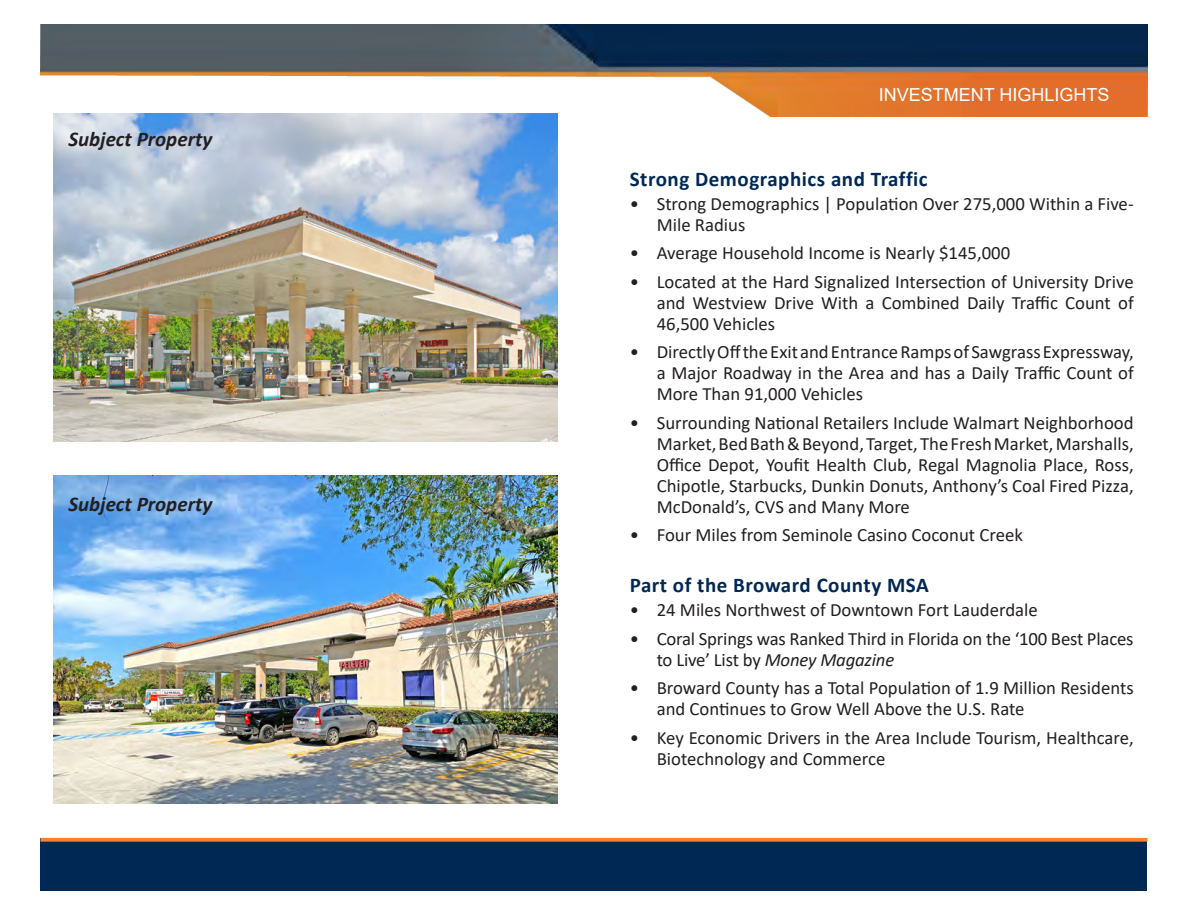
<style>
.page{position:relative;width:1188px;height:918px;background:#fff}
.page>*{position:absolute;margin:0;border:0;box-sizing:border-box;transform-origin:0 0}
.t1{font:700 21px "Calibri";letter-spacing:.025em;color:#002855}
.t2{font:italic 700 21px "Calibri";color:#231f20}
.t3{font:18.75px/21px "Calibri";color:#231f20}
.t4{font:18px "Arial";color:#fff}
.s1{font-style:italic}
</style>
<div class="page">
<img style="left:41px;top:25px;width:1106px;height:91px">
<div style="left:41px;top:838px;width:1106px;height:53px;background:#002855"></div>
<svg style="left:41px;top:838px;width:1106px;height:4px;background:#e87735"></svg>
<img style="left:54px;top:476px;width:504px;height:328px">
<img style="left:54px;top:113px;width:504px;height:328px">
<p class="t2" style="left:68px;top:124px;width:145px">Subject Property</p>
<p class="t2" style="left:68px;top:489px;width:145px">Subject Property</p>
<p class="t4" style="left:879px;top:82px;width:232px">INVESTMENT HIGHLIGHTS</p>
<p class="t1" style="left:630px;top:164px;width:300px">Strong Demographics and Traffic</p>
<p class="t3" style="left:657px;top:193px;width:479px;text-indent:-27px">• Strong Demographics | Population Over 275,000 Within a Five-<br>Mile Radius</p>
<p class="t3" style="left:630px;top:242px;width:382px">• Average Household Income is Nearly $145,000</p>
<p class="t3" style="left:657px;top:271px;width:479px;text-align:justify;text-indent:-27px">• Located at the Hard Signalized Intersection of University Drive and Westview Drive With a Combined Daily Traffic Count of 46,500 Vehicles</p>
<p class="t3" style="left:657px;top:341px;width:479px;text-align:justify;text-indent:-27px">• Directly Off the Exit and Entrance Ramps of Sawgrass Expressway, a Major Roadway in the Area and has a Daily Traffic Count of More Than 91,000 Vehicles</p>
<p class="t3" style="left:657px;top:412px;width:479px;text-align:justify;text-indent:-27px">• Surrounding National Retailers Include Walmart Neighborhood Market, Bed Bath &amp; Beyond, Target, The Fresh Market, Marshalls, Office Depot, Youfit Health Club, Regal Magnolia Place, Ross, Chipotle, Starbucks, Dunkin Donuts, Anthony’s Coal Fired Pizza, McDonald’s, CVS and Many More</p>
<p class="t3" style="left:630px;top:524px;width:395px">• Four Miles from Seminole Casino Coconut Creek</p>
<p class="t1" style="left:630px;top:571px;width:301px">Part of the Broward County MSA</p>
<p class="t3" style="left:630px;top:599px;width:410px">• 24 Miles Northwest of Downtown Fort Lauderdale</p>
<p class="t3" style="left:657px;top:628px;width:478px;text-indent:-27px">• Coral Springs was Ranked Third in Florida on the ‘100 Best Places to Live’ List by <span class="s1">Money Magazine</span></p>
<p class="t3" style="left:657px;top:677px;width:478px;text-indent:-27px">• Broward County has a Total Population of 1.9 Million Residents and Continues to Grow Well Above the U.S. Rate</p>
<p class="t3" style="left:657px;top:727px;width:479px;text-indent:-27px">• Key Economic Drivers in the Area Include Tourism, Healthcare,<br>Biotechnology and Commerce</p>
</div>
